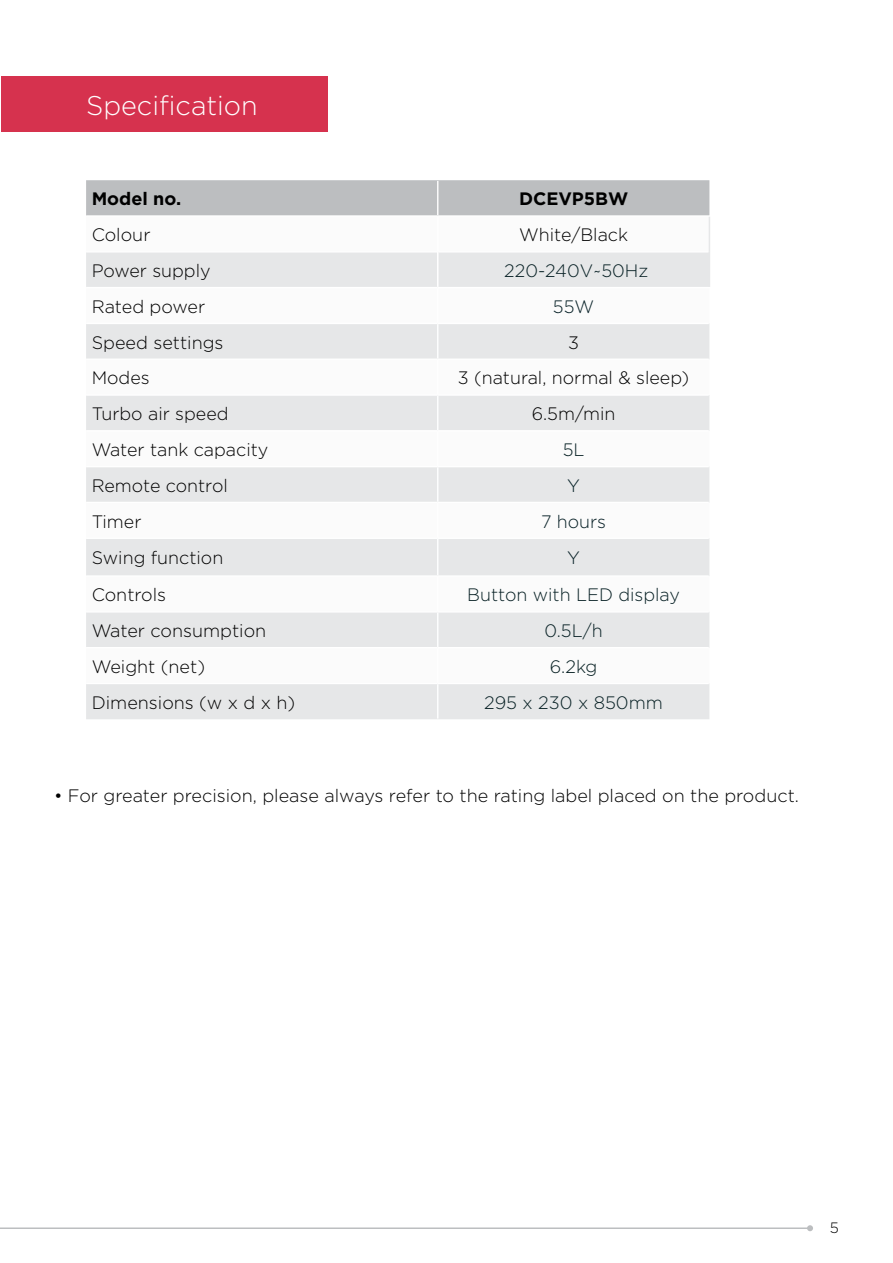
<style>
.page{position:relative;width:893px;height:1263px;background:#fff}
.page>*{position:absolute;margin:0;border:0;box-sizing:border-box;transform-origin:0 0}
.t1{font:300 27px "Gotham";color:#fff}
.t2{font:300 18px "Gotham";color:#000}
.t3{font:300 18px "Gotham";color:#072024}
.t4{font:700 18px "Gotham";color:#000}
.t5{font:300 18px "Gotham";color:#072026}
.t6{font:300 18px "Gotham";color:#061f22}
.t7{font:300 18px "Gotham";color:#062127}
.t8{font:300 15px "Gotham";color:#000}
</style>
<div class="page">
<div style="left:86px;top:180px;width:623px;height:35px;background:#bcbec0"></div>
<svg style="left:86px;top:252px;width:623px;height:323px;fill:#e6e7e8"></svg>
<svg style="left:86px;top:612px;width:623px;height:107px;fill:#e6e7e8"></svg>
<hr style="left:437px;top:181px;width:1px;height:34px;background:#fff">
<hr style="left:437px;top:288px;width:1px;height:35px;background:#fff">
<hr style="left:437px;top:324px;width:1px;height:34px;background:#fff">
<hr style="left:437px;top:360px;width:1px;height:34px;background:#fff">
<hr style="left:437px;top:396px;width:1px;height:34px;background:#fff">
<hr style="left:437px;top:431px;width:1px;height:35px;background:#fff">
<hr style="left:437px;top:467px;width:1px;height:35px;background:#fff">
<hr style="left:437px;top:503px;width:1px;height:34px;background:#fff">
<hr style="left:437px;top:539px;width:1px;height:36px;background:#fff">
<hr style="left:437px;top:612px;width:1px;height:35px;background:#fff">
<hr style="left:437px;top:648px;width:1px;height:35px;background:#fff">
<hr style="left:437px;top:684px;width:1px;height:34px;background:#fff">
<hr style="left:86px;top:323px;width:352px;height:1px;background:#fff">
<hr style="left:438px;top:323px;width:271px;height:1px;background:#fff">
<hr style="left:86px;top:358px;width:352px;height:2px;background:#fff">
<hr style="left:438px;top:358px;width:271px;height:2px;background:#fff">
<hr style="left:86px;top:430px;width:352px;height:1px;background:#fff">
<hr style="left:438px;top:430px;width:271px;height:1px;background:#fff">
<hr style="left:86px;top:466px;width:352px;height:1px;background:#fff">
<hr style="left:438px;top:466px;width:271px;height:1px;background:#fff">
<hr style="left:86px;top:502px;width:352px;height:1px;background:#fff">
<hr style="left:438px;top:502px;width:271px;height:1px;background:#fff">
<hr style="left:86px;top:537px;width:352px;height:2px;background:#fff">
<hr style="left:438px;top:537px;width:271px;height:2px;background:#fff">
<hr style="left:86px;top:647px;width:352px;height:1px;background:#fff">
<hr style="left:438px;top:647px;width:271px;height:1px;background:#fff">
<hr style="left:86px;top:683px;width:352px;height:1px;background:#fff">
<hr style="left:438px;top:683px;width:271px;height:1px;background:#fff">
<hr style="left:86px;top:394px;width:352px;height:2px;background:#fff">
<hr style="left:438px;top:394px;width:271px;height:2px;background:#fff">
<hr style="left:437px;top:252px;width:1px;height:35px;background:#fff">
<hr style="left:86px;top:287px;width:352px;height:1px;background:#fff">
<hr style="left:438px;top:287px;width:272px;height:1px;background:#fff">
<hr style="left:709px;top:217px;width:1px;height:35px;background:#e6e7e8">
<hr style="left:709px;top:252px;width:1px;height:35px;background:#e6e7e8">
<div style="left:1px;top:77px;width:327px;height:55px;background:#d6324e"></div>
<hr style="left:0;top:1227px;width:810px;height:2px;background:#bcbec0">
<svg style="left:807px;top:1225px;width:6px;height:6px"></svg>
<h1 class="t1" style="left:86px;top:91px;width:173px">Specification</h1>
<p class="t4" style="left:92px;top:189px;width:91px">Model no.</p>
<p class="t4" style="left:519px;top:189px;width:111px">DCEVP5BW</p>
<p class="t2" style="left:92px;top:225px;width:60px">Colour</p>
<p class="t2" style="left:519px;top:225px;width:111px">White/Black</p>
<p class="t2" style="left:92px;top:261px;width:120px">Power supply</p>
<p class="t3" style="left:504px;top:261px;width:146px">220-240V~50Hz</p>
<p class="t2" style="left:92px;top:297px;width:115px">Rated power</p>
<p class="t5" style="left:553px;top:297px;width:43px">55W</p>
<p class="t2" style="left:92px;top:332px;width:133px">Speed settings</p>
<p class="t2" style="left:568px;top:332px;width:12px">3</p>
<p class="t2" style="left:92px;top:368px;width:59px">Modes</p>
<p class="t2" style="left:458px;top:368px;width:233px">3 (natural, normal &amp; sleep)</p>
<p class="t2" style="left:92px;top:404px;width:138px">Turbo air speed</p>
<p class="t2" style="left:532px;top:404px;width:85px">6.5m/min</p>
<p class="t2" style="left:92px;top:440px;width:178px">Water tank capacity</p>
<p class="t3" style="left:563px;top:440px;width:23px">5L</p>
<p class="t2" style="left:92px;top:476px;width:138px">Remote control</p>
<p class="t7" style="left:567px;top:476px;width:14px">Y</p>
<p class="t2" style="left:92px;top:511px;width:51px">Timer</p>
<p class="t5" style="left:541px;top:511px;width:67px">7 hours</p>
<p class="t2" style="left:92px;top:548px;width:133px">Swing function</p>
<p class="t5" style="left:567px;top:548px;width:14px">Y</p>
<p class="t2" style="left:92px;top:585px;width:76px">Controls</p>
<p class="t3" style="left:467px;top:585px;width:214px">Button with LED display</p>
<p class="t2" style="left:92px;top:621px;width:176px">Water consumption</p>
<p class="t3" style="left:544px;top:621px;width:60px">0.5L/h</p>
<p class="t2" style="left:92px;top:657px;width:115px">Weight (net)</p>
<p class="t6" style="left:550px;top:657px;width:49px">6.2kg</p>
<p class="t2" style="left:92px;top:692px;width:205px">Dimensions (w x d x h)</p>
<p class="t3" style="left:484px;top:692px;width:180px">295 x 230 x 850mm</p>
<p class="t2" style="left:54px;top:786px;width:746px">• For greater precision, please always refer to the rating label placed on the product.</p>
<p class="t8" style="left:830px;top:1219px;width:11px">5</p>
</div>
